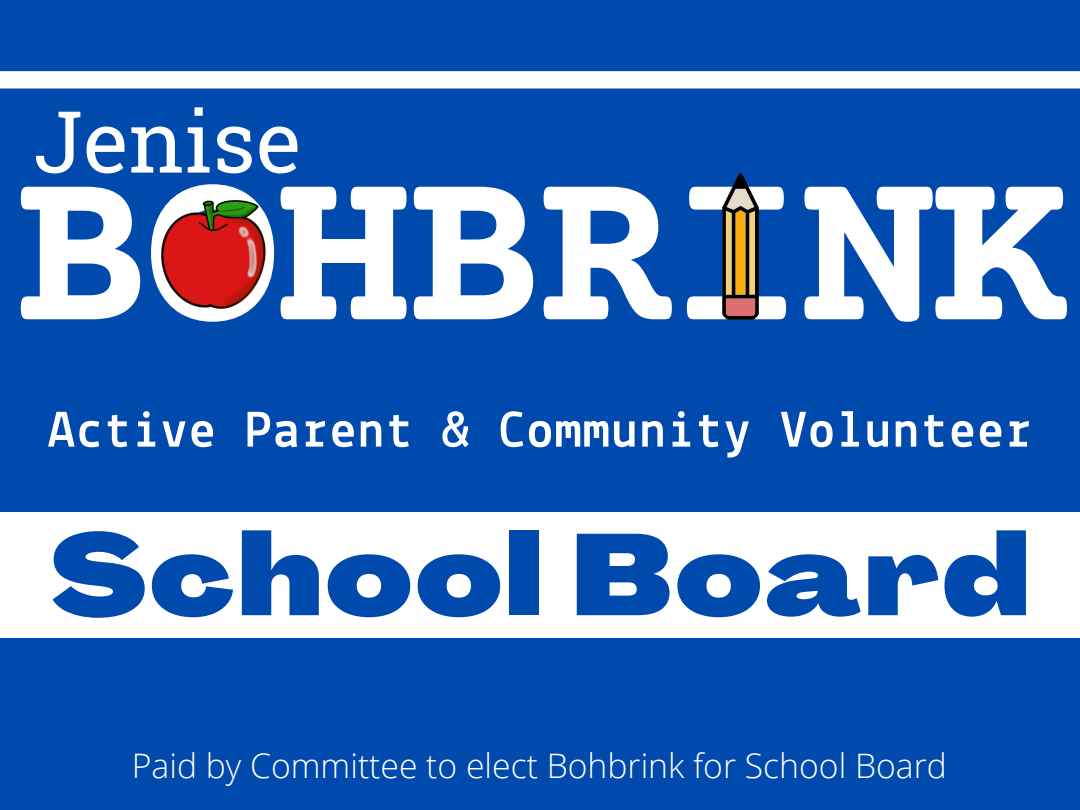
<style>
.page{position:relative;width:1080px;height:810px;background:#004aad}
.page>*{position:absolute;margin:0;border:0;box-sizing:border-box;transform-origin:0 0}
.t1{font:700 228.75px "Courier Prime";letter-spacing:-.025em;color:#fff}
.t2{font:900 expanded 113.12px "Agrandir";letter-spacing:.03em;color:#004aad}
.t3{font:85.62px "Roboto Slab";color:#fff}
.t4{font:700 53.12px "Lekton";letter-spacing:.03em;color:#fff}
.t5{font:300 33.75px "Open Sans";color:#fff}
</style>
<div class="page">
<div style="left:0;top:513px;width:1080px;height:125px;background:#fff"></div>
<div style="left:0;top:71px;width:1080px;height:17px;background:#fff"></div>
<img style="left:162px;top:201px;width:104px;height:108px">
<svg style="left:722px;top:173px;width:37px;height:147px;background:#716047"></svg>
<h3 class="t3" style="left:33px;top:83px;width:270px">Jenise</h3>
<h1 class="t1" style="left:13px;top:141px;width:1055px">BOHBRINK</h1>
<h3 class="t4" style="left:48px;top:407px;width:985px">Active Parent &amp; Community Volunteer</h3>
<h2 class="t2" style="left:50px;top:530px;width:981px">School Board</h2>
<p class="t5" style="left:132px;top:742px;width:817px">Paid by Committee to elect Bohbrink for School Board</p>
</div>
